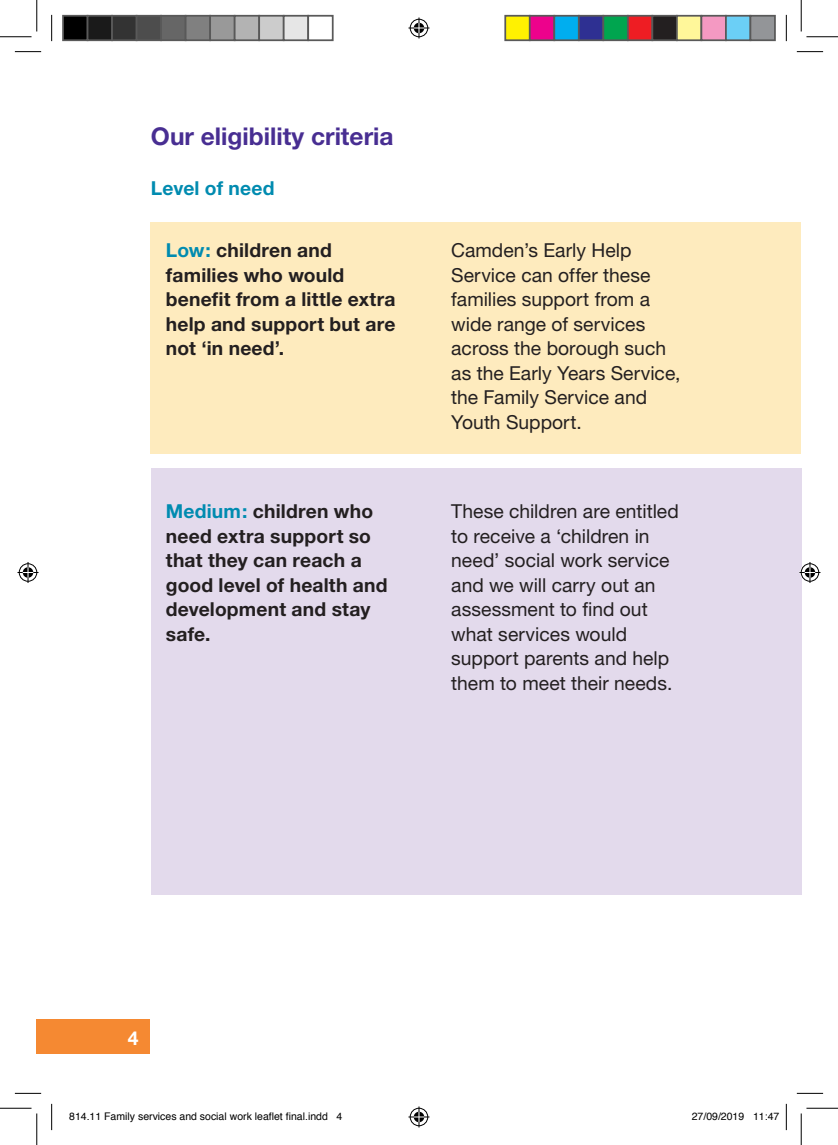
<style>
.page{position:relative;width:838px;height:1145px;background:#fff}
.page>*{position:absolute;margin:0;border:0;box-sizing:border-box;transform-origin:0 0}
.B_heading{font:700 24.5px "Helvetica Neue";color:#482e92}
.C_heading{font:19.25px/24.5px "Helvetica Neue";color:#231f20}
.C_heading-2{font:700 19.25px/24.5px "Helvetica Neue";letter-spacing:.01em;color:#231f20}
.C_heading-3{font:700 19.25px "Helvetica Neue";letter-spacing:.01em;color:#008bb0}
.t1{font:700 19.25px "Helvetica Neue";color:#fff}
.t2{font:10.5px "Helvetica";color:#000}
.s1{color:#008bb0}
</style>
<div class="page">
<div style="left:37px;top:1019px;width:113px;height:35px;background:#f58932"></div>
<div style="left:151px;top:468px;width:650px;height:427px;background:#e3daec"></div>
<div style="left:150px;top:223px;width:651px;height:231px;background:#feebbe"></div>
<svg style="left:15px;top:51px;width:26px;height:1px"></svg>
<svg style="left:796px;top:51px;width:27px;height:1px"></svg>
<svg style="left:15px;top:1093px;width:26px;height:1px"></svg>
<svg style="left:796px;top:1093px;width:27px;height:1px"></svg>
<svg style="left:51px;top:15px;width:1px;height:26px"></svg>
<svg style="left:51px;top:1104px;width:1px;height:26px"></svg>
<svg style="left:786px;top:15px;width:1px;height:26px"></svg>
<svg style="left:786px;top:1104px;width:1px;height:26px"></svg>
<hr style="left:0;top:36px;width:32px;height:1px;background:#000">
<hr style="left:806px;top:36px;width:31px;height:1px;background:#000">
<hr style="left:0;top:1108px;width:32px;height:1px;background:#000">
<hr style="left:806px;top:1108px;width:31px;height:1px;background:#000">
<hr style="left:36px;top:0;width:1px;height:31px;background:#000">
<hr style="left:36px;top:1113px;width:1px;height:32px;background:#000">
<hr style="left:800px;top:0;width:1px;height:31px;background:#000">
<hr style="left:800px;top:1113px;width:1px;height:32px;background:#000">
<svg style="left:408px;top:18px;width:21px;height:21px"></svg>
<svg style="left:408px;top:1106px;width:21px;height:21px"></svg>
<svg style="left:18px;top:562px;width:21px;height:21px"></svg>
<svg style="left:799px;top:562px;width:21px;height:21px"></svg>
<div style="left:63px;top:16px;width:25px;height:24px;background:#000"></div>
<div style="left:62px;top:15px;width:26px;height:26px;border:2px solid #595959"></div>
<div style="left:88px;top:16px;width:24px;height:24px;background:#1a1a1a"></div>
<div style="left:87px;top:15px;width:26px;height:26px;border:2px solid #595959"></div>
<div style="left:112px;top:16px;width:25px;height:24px;background:#333"></div>
<div style="left:111px;top:15px;width:26px;height:26px;border:2px solid #595959"></div>
<div style="left:137px;top:16px;width:24px;height:24px;background:#4d4d4d"></div>
<div style="left:136px;top:15px;width:26px;height:26px;border:2px solid #595959"></div>
<div style="left:161px;top:16px;width:25px;height:24px;background:#666"></div>
<div style="left:160px;top:15px;width:26px;height:26px;border:2px solid #595959"></div>
<div style="left:186px;top:16px;width:24px;height:24px;background:#808080"></div>
<div style="left:185px;top:15px;width:26px;height:26px;border:2px solid #595959"></div>
<div style="left:210px;top:16px;width:25px;height:24px;background:#999"></div>
<div style="left:209px;top:15px;width:26px;height:26px;border:2px solid #595959"></div>
<div style="left:235px;top:16px;width:24px;height:24px;background:#b3b3b3"></div>
<div style="left:234px;top:15px;width:26px;height:26px;border:2px solid #595959"></div>
<div style="left:259px;top:16px;width:25px;height:24px;background:#ccc"></div>
<div style="left:258px;top:15px;width:26px;height:26px;border:2px solid #595959"></div>
<div style="left:284px;top:16px;width:24px;height:24px;background:#e6e6e6"></div>
<div style="left:283px;top:15px;width:26px;height:26px;border:2px solid #595959"></div>
<div style="left:307px;top:15px;width:26px;height:26px;border:2px solid #595959"></div>
<div style="left:505px;top:16px;width:24px;height:24px;background:#fff101"></div>
<div style="left:504px;top:15px;width:26px;height:26px;border:2px solid #595959"></div>
<div style="left:529px;top:16px;width:25px;height:24px;background:#ed028c"></div>
<div style="left:529px;top:15px;width:26px;height:26px;border:2px solid #595959"></div>
<div style="left:554px;top:16px;width:24px;height:24px;background:#00aeef"></div>
<div style="left:553px;top:15px;width:26px;height:26px;border:2px solid #595959"></div>
<div style="left:578px;top:16px;width:25px;height:24px;background:#2e3092"></div>
<div style="left:578px;top:15px;width:26px;height:26px;border:2px solid #595959"></div>
<div style="left:603px;top:16px;width:24px;height:24px;background:#00a54f"></div>
<div style="left:602px;top:15px;width:26px;height:26px;border:2px solid #595959"></div>
<div style="left:627px;top:16px;width:25px;height:24px;background:#ee1d23"></div>
<div style="left:627px;top:15px;width:26px;height:26px;border:2px solid #595959"></div>
<div style="left:652px;top:16px;width:24px;height:24px;background:#231f20"></div>
<div style="left:651px;top:15px;width:26px;height:26px;border:2px solid #595959"></div>
<div style="left:676px;top:16px;width:25px;height:24px;background:#fff79a"></div>
<div style="left:676px;top:15px;width:26px;height:26px;border:2px solid #595959"></div>
<div style="left:701px;top:16px;width:24px;height:24px;background:#f499c2"></div>
<div style="left:700px;top:15px;width:26px;height:26px;border:2px solid #595959"></div>
<div style="left:725px;top:16px;width:25px;height:24px;background:#6bcff6"></div>
<div style="left:725px;top:15px;width:26px;height:26px;border:2px solid #595959"></div>
<div style="left:750px;top:16px;width:24px;height:24px;background:#939598"></div>
<div style="left:749px;top:15px;width:26px;height:26px;border:2px solid #595959"></div>
<p class="B_heading" style="left:151px;top:121px;width:244px">Our eligibility criteria</p>
<p class="C_heading-3" style="left:151px;top:176px;width:125px">Level of need</p>
<p class="C_heading-2" style="left:166px;top:238px;width:231px"><span class="s1">Low:</span> children and families who would benefit from a little extra help and support but are not ‘in need’.</p>
<p class="C_heading" style="left:451px;top:238px;width:231px">Camden’s Early Help<br>Service can offer these families support from a wide range of services across the borough such as the Early Years Service, the Family Service and<br>Youth Support.</p>
<p class="C_heading-2" style="left:166px;top:499px;width:223px"><span class="s1">Medium:</span> children who need extra support so that they can reach a good level of health and development and stay safe.</p>
<p class="C_heading" style="left:451px;top:499px;width:229px">These children are entitled to receive a ‘children in need’ social work service and we will carry out an assessment to find out what services would support parents and help them to meet their needs.</p>
<p class="t1" style="left:128px;top:1026px;width:12px">4</p>
<p class="t2" style="left:69px;top:1108px;width:275px">814.11 Family services and social work leaflet final.indd 4</p>
<p class="t2" style="left:691px;top:1108px;width:89px">27/09/2019 11:47</p>
</div>
